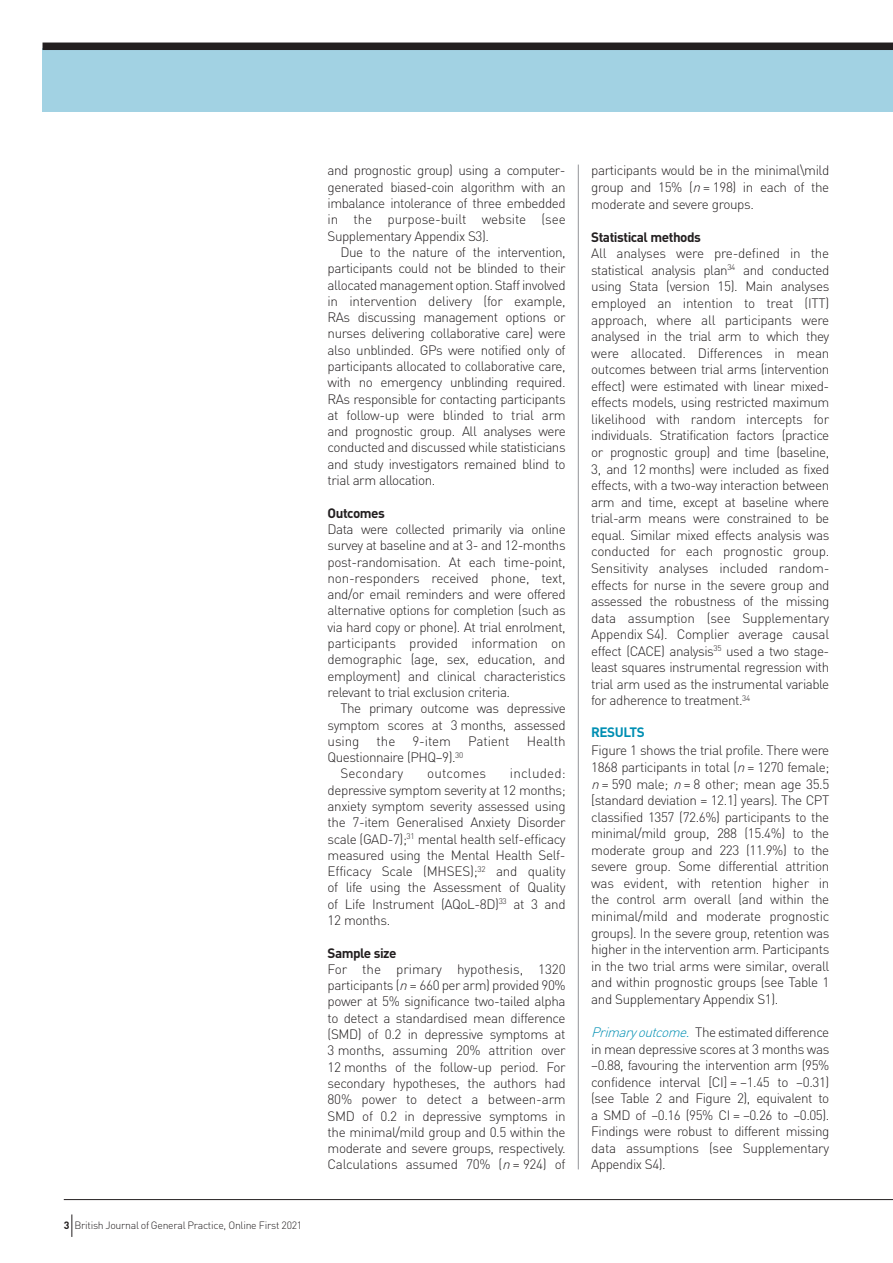
<style>
.page{position:relative;width:893px;height:1263px;background:#fff}
.page>*{position:absolute;margin:0;border:0;box-sizing:border-box;transform-origin:0 0}
.t1{font:300 13.5px/16.5px "DIN";letter-spacing:-.03em;color:#231f20;text-align:justify}
.t2{font:700 13.5px "DIN";letter-spacing:-.035em;color:#231f20}
.t3{font:300 13.5px "DIN";letter-spacing:.01em;color:#231f20}
.t4{font:300 13.5px "DIN";letter-spacing:-.005em;color:#231f20}
.t5{font:700 13.5px "DIN";letter-spacing:-.035em;color:#008fb3}
.t6{font:300 10.5px "DIN";letter-spacing:-.025em;color:#231f20}
.s1{font-weight:700}
.s2{font-style:italic}
.s3{font-style:italic;color:#008fb3}
</style>
<div class="page">
<div style="left:43px;top:48px;width:850px;height:64px;background:#a2d2e3"></div>
<div style="left:43px;top:43px;width:850px;height:7px;background:#231f20"></div>
<hr style="left:578px;top:165px;width:1px;height:1004px;background:#939598">
<hr style="left:64px;top:1199px;width:829px;height:1px;background:#231f20">
<svg style="left:71px;top:1214px;width:1px;height:23px"></svg>
<p class="t6" style="left:64px;top:1219px;width:240px"><span class="s1">3</span> British Journal of General Practice, Online First 2021</p>
<p class="t1" style="left:328px;top:162px;width:240px">and prognostic group) using a computer&shy;generated biased-coin algorithm with an imbalance intolerance of three embedded in the purpose-built website (see Supplementary Appendix S3).</p>
<p class="t1" style="left:328px;top:244px;width:240px;text-indent:13px">Due to the nature of the intervention, participants could not be blinded to their allocated management option. Staff involved in intervention delivery (for example, RAs discussing management options or nurses delivering collaborative care) were also unblinded. GPs were notified only of participants allocated to collaborative care, with no emergency unblinding required.<br>RAs responsible for contacting participants at follow-up were blinded to trial arm and prognostic group. All analyses were conducted and discussed while statisticians and study investigators remained blind to trial arm allocation.</p>
<p class="t2" style="left:328px;top:504px;width:59px">Outcomes</p>
<p class="t1" style="left:328px;top:521px;width:240px">Data were collected primarily via online survey at baseline and at 3- and 12-months post-randomisation. At each time-point, non-responders received phone, text, and/or email reminders and were offered alternative options for completion (such as via hard copy or phone). At trial enrolment, participants provided information on demographic (age, sex, education, and employment) and clinical characteristics relevant to trial exclusion criteria.</p>
<p class="t1" style="left:328px;top:700px;width:240px;text-indent:13px">The primary outcome was depressive symptom scores at 3 months, assessed using</p>
<p class="t1" style="left:377px;top:732px;width:20px">the</p>
<p class="t1" style="left:412px;top:732px;width:40px">9-item</p>
<p class="t4" style="left:468px;top:733px;width:43px">Patient</p>
<p class="t1" style="left:527px;top:732px;width:40px">Health</p>
<p class="t1" style="left:340px;top:749px;width:124px;text-indent:-13px">Questionnaire (PHQ–9).<sup>30<br></sup>Secondary</p>
<p class="t1" style="left:328px;top:765px;width:240px;text-indent:182px">included: depressive symptom severity at 12 months; anxiety symptom severity assessed using the 7-item Generalised Anxiety Disorder scale (GAD-7);<sup>31</sup> mental health self-efficacy measured using the Mental Health Self-Efficacy Scale (MHSES);<sup>32</sup> and quality of life using the Assessment of Quality of Life Instrument (AQoL-8D)<sup>33</sup> at 3 and 12 months.</p>
<p class="t2" style="left:328px;top:944px;width:71px">Sample size</p>
<p class="t1" style="left:328px;top:961px;width:240px">For the primary hypothesis, 1320 participants (<span class="s2">n</span>= 660 per arm) provided 90% power at 5% significance two-tailed alpha to detect a standardised mean difference (SMD) of 0.2 in depressive symptoms at 3 months, assuming 20% attrition over 12 months of the follow-up period. For secondary hypotheses, the authors had 80% power to detect a between-arm SMD of 0.2 in depressive symptoms in the minimal/mild group and 0.5 within the moderate and severe groups, respectively.<br>Calculations assumed 70% (<span class="s2">n</span>= 924) of</p>
<p class="t3" style="left:427px;top:765px;width:61px">outcomes</p>
<p class="t1" style="left:591px;top:162px;width:240px">participants would be in the minimal\mild group and 15% (<span class="s2">n</span>= 198) in each of the moderate and severe groups.</p>
<p class="t2" style="left:591px;top:228px;width:111px">Statistical methods</p>
<p class="t1" style="left:591px;top:245px;width:240px">All analyses were pre-defined in the statistical analysis plan<sup>34</sup> and conducted using Stata (version 15). Main analyses employed an intention to treat (ITT) approach, where all participants were analysed in the trial arm to which they were allocated. Differences in mean outcomes between trial arms (intervention effect) were estimated with linear mixed&shy;effects models, using restricted maximum likelihood with random intercepts for individuals. Stratification factors (practice or prognostic group) and time (baseline, 3, and 12 months) were included as fixed effects, with a two-way interaction between arm and time, except at baseline where trial-arm means were constrained to be equal. Similar mixed effects analysis was conducted for each prognostic group.<br>Sensitivity analyses included random&shy;effects for nurse in the severe group and assessed the robustness of the missing data assumption (see Supplementary Appendix S4). Complier average causal effect (CACE) analysis<sup>35</sup> used a two stage&shy;least squares instrumental regression with trial arm used as the instrumental variable for adherence to treatment.<sup>34</sup></p>
<p class="t5" style="left:591px;top:724px;width:55px">RESULTS</p>
<p class="t1" style="left:591px;top:742px;width:240px">Figure 1 shows the trial profile. There were 1868 participants in total (<span class="s2">n</span>= 1270 female; <span class="s2">n</span>= 590 male; <span class="s2">n</span>= 8 other; mean age 35.5 [standard deviation = 12.1] years). The CPT classified 1357 (72.6%) participants to the minimal/mild group, 288 (15.4%) to the moderate group and 223 (11.9%) to the severe group. Some differential attrition was evident, with retention higher in the control arm overall (and within the minimal/mild and moderate prognostic groups). In the severe group, retention was higher in the intervention arm. Participants in the two trial arms were similar, overall and within prognostic groups (see Table 1 and Supplementary Appendix S1).</p>
<p class="t1" style="left:591px;top:1024px;width:240px"><span class="s3">Primaryoutcome.</span> The estimated difference in mean depressive scores at 3 months was –0.88, favouring the intervention arm (95% confidence interval [CI] = –1.45 to –0.31) (see Table 2 and Figure 2), equivalent to a SMD of –0.16 (95% CI = –0.26 to –0.05).<br>Findings were robust to different missing data assumptions (see Supplementary Appendix S4).</p>
</div>
